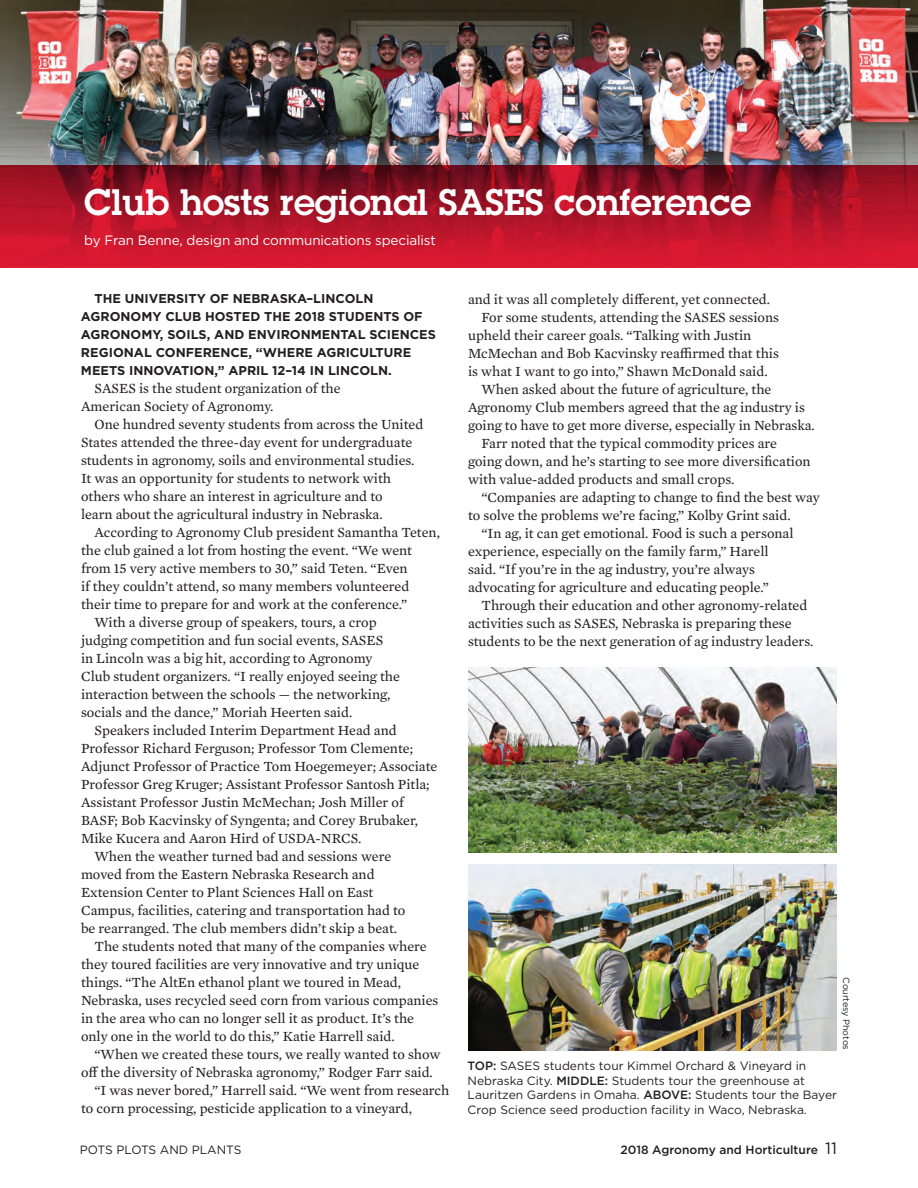
<style>
.page{position:relative;width:918px;height:1188px;background:#fff}
.page>*{position:absolute;margin:0;border:0;box-sizing:border-box;transform-origin:0 0}
.Name_Headers{font:36px "Lubalin Graph IT Cfor UNL Dm";color:#fff}
.Body_Copy{font:14.25px/18px "Mercury Text G2";color:#231f20}
.Byline{font:13.5px "Gotham";letter-spacing:-.01em;color:#fff}
.Body_Copy-2{font:700 12.75px/18px "Gotham";color:#231f20}
.Photo_cutlines{font:12px/14.4px "Gotham";color:#231f20}
.t1{font:500 12px "Gotham";color:#231f20}
.Photo_credit{font:9px "Gotham";letter-spacing:-.01em;color:#231f20}
.s1{font-weight:500}
.s2{font-weight:400;font-size:16.5px}
</style>
<div class="page">
<img style="left:0;top:0;width:918px;height:166px">
<svg style="left:0;top:0;width:1px;height:72px"></svg>
<svg style="left:0;top:166px;width:918px;height:102px;background:#ad1428"></svg>
<img style="left:468px;top:667px;width:369px;height:186px">
<img style="left:468px;top:865px;width:369px;height:186px">
<p class="Name_Headers" style="left:84px;top:178px;width:669px">Club hosts regional SASES conference</p>
<p class="Byline" style="left:84px;top:231px;width:353px">by Fran Benne, design and communications specialist</p>
<p class="Body_Copy-2" style="left:81px;top:289px;width:356px;text-indent:14px">THE UNIVERSITY OF NEBRASKA–LINCOLN AGRONOMY CLUB HOSTED THE 2018 STUDENTS OF AGRONOMY, SOILS, AND ENVIRONMENTAL SCIENCES REGIONAL CONFERENCE, “WHERE AGRICULTURE MEETS INNOVATION,” APRIL 12–14 IN LINCOLN.</p>
<p class="Body_Copy" style="left:81px;top:379px;width:261px;text-indent:13px">SASES is the student organization of the<br>American Society of Agronomy.</p>
<p class="Body_Copy" style="left:81px;top:415px;width:344px;text-indent:13px">One hundred seventy students from across the United States attended the three-day event for undergraduate students in agronomy, soils and environmental studies.<br>It was an opportunity for students to network with others who share an interest in agriculture and to<br>learn about the agricultural industry in Nebraska.</p>
<p class="Body_Copy" style="left:81px;top:523px;width:360px;text-indent:13px">According to Agronomy Club president Samantha Teten, the club gained a lot from hosting the event. “We went from 15 very active members to 30,” said Teten. “Even<br>if they couldn’t attend, so many members volunteered their time to prepare for and work at the conference.”</p>
<p class="Body_Copy" style="left:81px;top:612px;width:320px;text-indent:13px">With a diverse group of speakers, tours, a crop judging competition and fun social events, SASES<br>in Lincoln was a big hit, according to Agronomy Club student organizers. “I really enjoyed seeing the interaction between the schools — the networking, socials and the dance,” Moriah Heerten said.</p>
<p class="Body_Copy" style="left:81px;top:720px;width:358px;text-indent:13px">Speakers included Interim Department Head and Professor Richard Ferguson; Professor Tom Clemente; Adjunct Professor of Practice Tom Hoegemeyer; Associate Professor Greg Kruger; Assistant Professor Santosh Pitla; Assistant Professor Justin McMechan; Josh Miller of BASF; Bob Kacvinsky of Syngenta; and Corey Brubaker, Mike Kucera and Aaron Hird of USDA-NRCS.</p>
<p class="Body_Copy" style="left:81px;top:846px;width:326px;text-indent:13px">When the weather turned bad and sessions were moved from the Eastern Nebraska Research and Extension Center to Plant Sciences Hall on East Campus, facilities, catering and transportation had to be rearranged. The club members didn’t skip a beat.</p>
<p class="Body_Copy" style="left:81px;top:936px;width:359px;text-indent:13px">The students noted that many of the companies where they toured facilities are very innovative and try unique things. “The AltEn ethanol plant we toured in Mead, Nebraska, uses recycled seed corn from various companies in the area who can no longer sell it as product. It’s the only one in the world to do this,” Katie Harrell said.</p>
<p class="Body_Copy" style="left:81px;top:1044px;width:361px;text-indent:13px">“When we created these tours, we really wanted to show off the diversity of Nebraska agronomy,” Rodger Farr said.</p>
<p class="Body_Copy" style="left:81px;top:1080px;width:370px;text-indent:13px">“I was never bored,” Harrell said. “We went from research to corn processing, pesticide application to a vineyard,</p>
<p class="Body_Copy" style="left:468px;top:290px;width:304px">and it was all completely different, yet connected.</p>
<p class="Body_Copy" style="left:468px;top:308px;width:313px;text-indent:13px">For some students, attending the SASES sessions upheld their career goals. “Talking with Justin McMechan and Bob Kacvinsky reaffirmed that this is what I want to go into,” Shawn McDonald said.</p>
<p class="Body_Copy" style="left:468px;top:380px;width:348px;text-indent:13px">When asked about the future of agriculture, the<br>Agronomy Club members agreed that the ag industry is going to have to get more diverse, especially in Nebraska.</p>
<p class="Body_Copy" style="left:468px;top:434px;width:344px;text-indent:13px">Farr noted that the typical commodity prices are going down, and he’s starting to see more diversification with value-added products and small crops.</p>
<p class="Body_Copy" style="left:468px;top:488px;width:353px;text-indent:13px">“Companies are adapting to change to find the best way to solve the problems we’re facing,” Kolby Grint said.</p>
<p class="Body_Copy" style="left:468px;top:524px;width:327px;text-indent:13px">“In ag, it can get emotional. Food is such a personal experience, especially on the family farm,” Harell said. “If you’re in the ag industry, you’re always advocating for agriculture and educating people.”</p>
<p class="Body_Copy" style="left:468px;top:596px;width:347px;text-indent:13px">Through their education and other agronomy-related activities such as SASES, Nebraska is preparing these students to be the next generation of ag industry leaders.</p>
<p class="Photo_credit" style="left:852px;top:977px;width:74px;rotate:90deg">Courtesy Photos</p>
<p class="Photo_cutlines" style="left:468px;top:1059px;width:371px"><span class="s1">TOP:</span> SASES students tour Kimmel Orchard &amp; Vineyard in Nebraska City. <span class="s1">MIDDLE:</span> Students tour the greenhouse at Lauritzen Gardens in Omaha. <span class="s1">ABOVE:</span> Students tour the Bayer Crop Science seed production facility in Waco, Nebraska.</p>
<p class="Photo_cutlines" style="left:80px;top:1143px;width:163px">POTS PLOTS AND PLANTS</p>
<p class="t1" style="left:620px;top:1142px;width:218px">2018 Agronomy and Horticulture <span class="s2">11</span></p>
</div>
